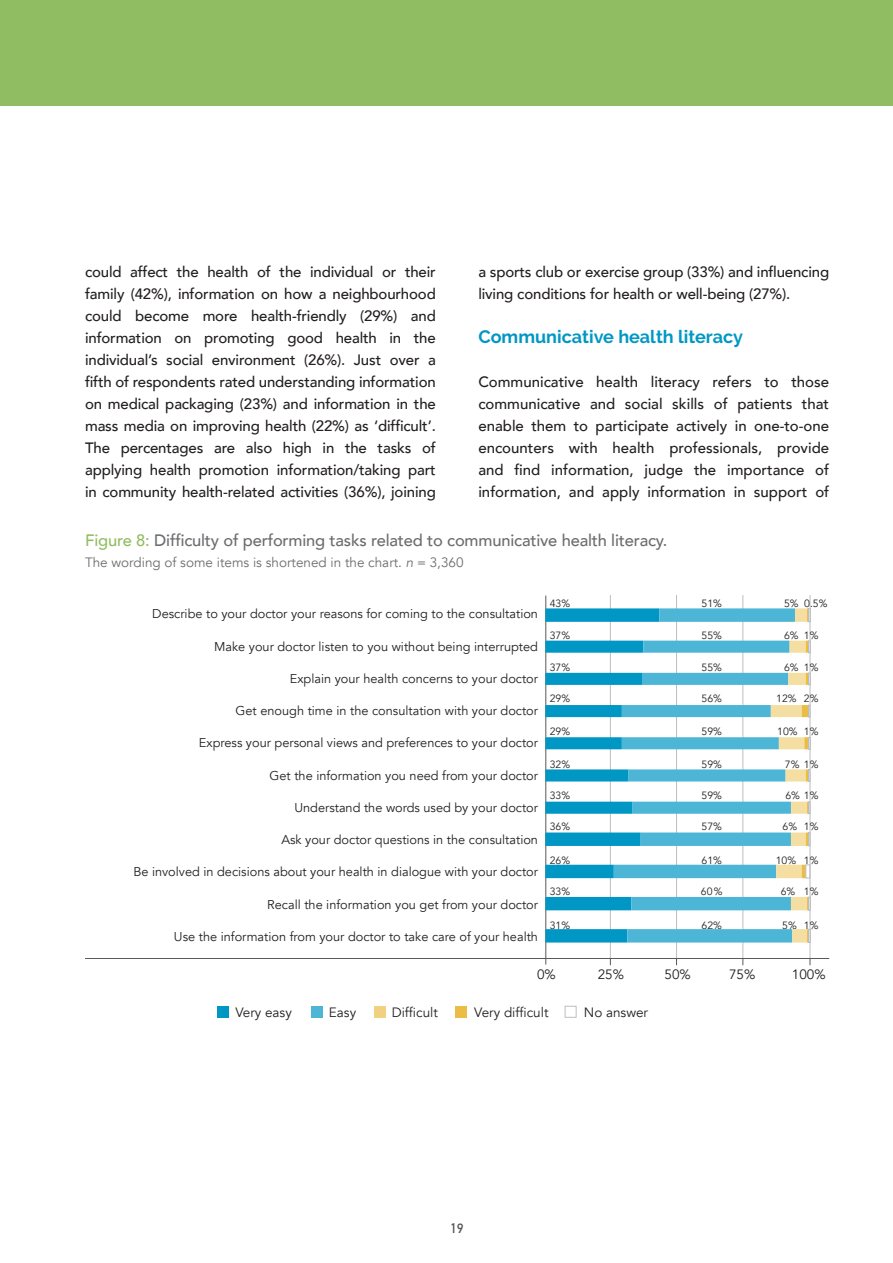
<style>
.page{position:relative;width:893px;height:1263px;background:#fff}
.page>*{position:absolute;margin:0;border:0;box-sizing:border-box;transform-origin:0 0}
.t1{font:700 18px "Raleway";color:#0097c5}
.t2{font:500 16.5px "Avenir";letter-spacing:-.01em;color:#6c6d70}
.t3{font:500 15px/22px "Avenir";letter-spacing:-.01em;color:#231f20;text-align:justify}
.t4{font:13.5px "Avenir";color:#231f20}
.Podnapis{font:13.5px "Avenir";color:#6c6d70}
.t5{font:700 13.5px "DIN Alternate";color:#57585a}
.t6{font:12.75px "Avenir";color:#231f20}
.t7{font:10.5px "Avenir";color:#231f20}
.s1{color:#91bd62}
.s2{font-style:italic}
</style>
<div class="page">
<div style="left:0;top:0;width:893px;height:106px;background:#91bd62"></div>
<div style="left:218px;top:1006px;width:11px;height:11px;background:#0097c5"></div>
<div style="left:312px;top:1006px;width:11px;height:11px;background:#4db6d7"></div>
<div style="left:375px;top:1006px;width:11px;height:11px;background:#f1d17d"></div>
<div style="left:455px;top:1006px;width:12px;height:11px;background:#ebbd45"></div>
<div style="left:565px;top:1006px;width:11px;height:11px;border:1px solid #bcbec0"></div>
<hr style="left:676px;top:595px;width:1px;height:364px;background:#bcbec0">
<hr style="left:610px;top:595px;width:1px;height:364px;background:#bcbec0">
<hr style="left:742px;top:595px;width:1px;height:364px;background:#bcbec0">
<hr style="left:810px;top:595px;width:1px;height:364px;background:#bcbec0">
<hr style="left:85px;top:958px;width:744px;height:1px;background:#58595b">
<hr style="left:545px;top:596px;width:1px;height:368px;background:#58595b">
<svg style="left:545px;top:608px;width:69px;height:334px"></svg>
<svg style="left:614px;top:608px;width:157px;height:334px"></svg>
<svg style="left:771px;top:608px;width:39px;height:334px"></svg>
<p class="t3" style="left:85px;top:259px;width:352px">could affect the health of the individual or their family (42%), information on how a neighbourhood could become more health-friendly (29%) and information on promoting good health in the individual’s social environment (26%). Just over a fifth of respondents rated understanding information on medical packaging (23%) and information in the mass media on improving health (22%) as ‘difficult’.<br>The percentages are also high in the tasks of applying health promotion information/taking part in community health-related activities (36%), joining</p>
<p class="t3" style="left:478px;top:259px;width:352px">a sports club or exercise group (33%) and influencing living conditions for health or well-being (27%).</p>
<p class="t1" style="left:478px;top:326px;width:266px">Communicative health literacy</p>
<p class="t3" style="left:478px;top:370px;width:352px">Communicative health literacy refers to those communicative and social skills of patients that enable them to participate actively in one-to-one encounters with health professionals, provide and find information, judge the importance of information, and apply information in support of</p>
<p class="t2" style="left:85px;top:526px;width:584px"><span class="s1">Figure 8:</span> Difficulty of performing tasks related to communicative health literacy.</p>
<p class="Podnapis" style="left:85px;top:554px;width:380px">The wording of some items is shortened in the chart. <span class="s2">n</span> = 3,360</p>
<p class="t6" style="left:152px;top:606px;width:387px">Describe to your doctor your reasons for coming to the consultation</p>
<p class="t6" style="left:214px;top:638px;width:325px">Make your doctor listen to you without being interrupted</p>
<p class="t6" style="left:290px;top:671px;width:250px">Explain your health concerns to your doctor</p>
<p class="t6" style="left:236px;top:703px;width:304px">Get enough time in the consultation with your doctor</p>
<p class="t6" style="left:199px;top:735px;width:341px">Express your personal views and preferences to your doctor</p>
<p class="t6" style="left:270px;top:767px;width:270px">Get the information you need from your doctor</p>
<p class="t6" style="left:294px;top:800px;width:245px">Understand the words used by your doctor</p>
<p class="t6" style="left:281px;top:832px;width:258px">Ask your doctor questions in the consultation</p>
<p class="t6" style="left:133px;top:864px;width:406px">Be involved in decisions about your health in dialogue with your doctor</p>
<p class="t6" style="left:267px;top:896px;width:272px">Recall the information you get from your doctor</p>
<p class="t6" style="left:174px;top:929px;width:366px">Use the information from your doctor to take care of your health</p>
<p class="t7" style="left:550px;top:597px;width:22px">43%</p>
<p class="t7" style="left:701px;top:597px;width:22px">51%</p>
<p class="t7" style="left:784px;top:597px;width:16px">5%</p>
<p class="t7" style="left:804px;top:597px;width:25px">0.5%</p>
<p class="t7" style="left:550px;top:629px;width:22px">37%</p>
<p class="t7" style="left:701px;top:629px;width:22px">55%</p>
<p class="t7" style="left:784px;top:629px;width:16px">6%</p>
<p class="t7" style="left:804px;top:629px;width:16px">1%</p>
<p class="t7" style="left:550px;top:661px;width:22px">37%</p>
<p class="t7" style="left:701px;top:661px;width:22px">55%</p>
<p class="t7" style="left:784px;top:661px;width:16px">6%</p>
<p class="t7" style="left:804px;top:661px;width:16px">1%</p>
<p class="t7" style="left:550px;top:692px;width:22px">29%</p>
<p class="t7" style="left:701px;top:692px;width:22px">56%</p>
<p class="t7" style="left:776px;top:692px;width:22px">12%</p>
<p class="t7" style="left:804px;top:692px;width:16px">2%</p>
<p class="t7" style="left:550px;top:725px;width:22px">29%</p>
<p class="t7" style="left:701px;top:725px;width:22px">59%</p>
<p class="t7" style="left:777px;top:725px;width:22px">10%</p>
<p class="t7" style="left:804px;top:725px;width:16px">1%</p>
<p class="t7" style="left:550px;top:758px;width:22px">32%</p>
<p class="t7" style="left:701px;top:758px;width:22px">59%</p>
<p class="t7" style="left:785px;top:758px;width:35px">7% 1%</p>
<p class="t7" style="left:550px;top:790px;width:22px">33%</p>
<p class="t7" style="left:701px;top:790px;width:22px">59%</p>
<p class="t7" style="left:785px;top:790px;width:35px">6% 1%</p>
<p class="t7" style="left:550px;top:820px;width:22px">36%</p>
<p class="t7" style="left:701px;top:820px;width:22px">57%</p>
<p class="t7" style="left:783px;top:820px;width:16px">6%</p>
<p class="t7" style="left:804px;top:820px;width:16px">1%</p>
<p class="t7" style="left:550px;top:854px;width:22px">26%</p>
<p class="t7" style="left:701px;top:854px;width:22px">61%</p>
<p class="t7" style="left:776px;top:854px;width:22px">10%</p>
<p class="t7" style="left:804px;top:854px;width:16px">1%</p>
<p class="t7" style="left:550px;top:885px;width:22px">33%</p>
<p class="t7" style="left:701px;top:885px;width:23px">60%</p>
<p class="t7" style="left:781px;top:885px;width:16px">6%</p>
<p class="t7" style="left:804px;top:885px;width:16px">1%</p>
<p class="t7" style="left:550px;top:919px;width:22px">31%</p>
<p class="t7" style="left:701px;top:919px;width:22px">62%</p>
<p class="t7" style="left:782px;top:919px;width:16px">5%</p>
<p class="t7" style="left:804px;top:919px;width:16px">1%</p>
<p class="t4" style="left:537px;top:966px;width:20px">0%</p>
<p class="t4" style="left:598px;top:966px;width:28px">25%</p>
<p class="t4" style="left:664px;top:966px;width:28px">50%</p>
<p class="t4" style="left:729px;top:966px;width:28px">75%</p>
<p class="t4" style="left:792px;top:966px;width:35px">100%</p>
<p class="t4" style="left:235px;top:1005px;width:58px">Very easy</p>
<p class="t4" style="left:329px;top:1005px;width:29px">Easy</p>
<p class="t4" style="left:392px;top:1005px;width:48px">Difficult</p>
<p class="t4" style="left:474px;top:1005px;width:76px">Very difficult</p>
<p class="t4" style="left:584px;top:1004px;width:66px">No answer</p>
<p class="t5" style="left:451px;top:1217px;width:14px">19</p>
</div>
